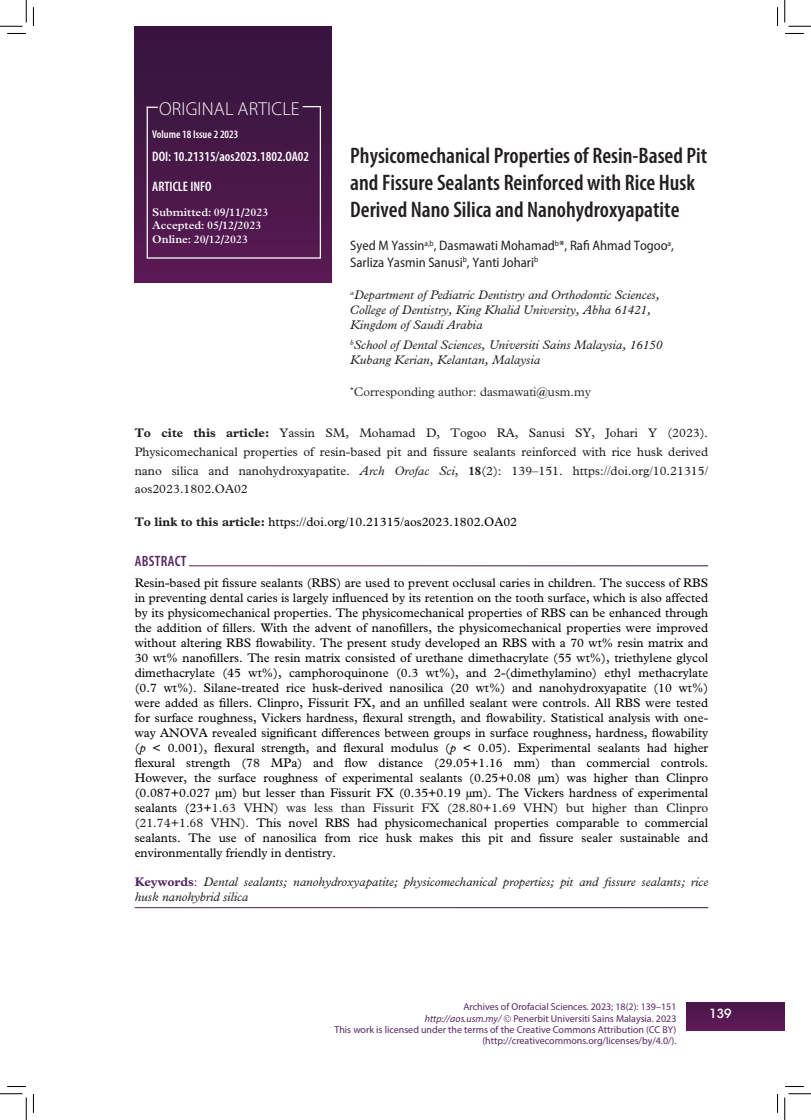
<style>
.page{position:relative;width:811px;height:1120px;background:#fff}
.page>*{position:absolute;margin:0;border:0;box-sizing:border-box;transform-origin:0 0}
.t1{font:600 condensed 22.5px/27px "Myriad Pro";color:#231f20}
.t2{font:300 18.75px "Myriad Pro";letter-spacing:.01em;color:#fff}
.t3{font:600 condensed 15px "Myriad Pro";letter-spacing:.02em;color:#572563}
.t4{font:semi-condensed 13.75px/16.5px "Myriad Pro";color:#231f20}
.t5{font:600 condensed 13.75px/30px "Myriad Pro";color:#fff}
.t6{font:12.5px/15px "Plantin Std";color:#000;text-align:justify}
.t7{font:italic 12.5px/15px "Plantin Std";color:#231f20}
.t8{font:12.5px/18.8px "Plantin Std";color:#231f20;text-align:justify}
.t9{font:300 12.5px "Plantin Std";color:#231f20}
.t10{font:500 12.5px "ITC Avant Garde Std";color:#fff}
.t11{font:600 11.25px/13.5px "Plantin Std";color:#fff}
.t12{font:600 condensed 11.25px "Myriad Pro";color:#fff}
.t13{font:10px/11.2px "Myriad Pro";color:#572563;text-align:right}
.s1{font-weight:700}
.s2{font-style:italic}
.s3{font-weight:700;color:#231f20}
.s4{color:#231f20}
.s5{font-weight:700;font-style:normal;color:#572563}
.s6{font-style:normal;color:#572563}
</style>
<div class="page">
<div style="left:135px;top:26px;width:197px;height:257px;background:linear-gradient(to bottom,#33123c,#5c1e55)"></div>
<div style="left:687px;top:1002px;width:98px;height:28px;background:#541850"></div>
<div style="left:147px;top:106px;width:174px;height:152px;border:1px solid #fff"></div>
<svg style="left:303px;top:106px;width:18px;height:1px"></svg>
<svg style="left:7px;top:33px;width:19px;height:1px"></svg>
<svg style="left:785px;top:33px;width:19px;height:1px"></svg>
<svg style="left:7px;top:1086px;width:19px;height:1px"></svg>
<svg style="left:785px;top:1086px;width:19px;height:1px"></svg>
<svg style="left:33px;top:7px;width:1px;height:19px"></svg>
<svg style="left:33px;top:1094px;width:1px;height:18px"></svg>
<svg style="left:777px;top:7px;width:1px;height:19px"></svg>
<svg style="left:777px;top:1094px;width:1px;height:18px"></svg>
<svg style="left:0;top:0;width:27px;height:27px"></svg>
<svg style="left:0;top:1093px;width:27px;height:26px"></svg>
<svg style="left:785px;top:0;width:26px;height:27px"></svg>
<svg style="left:785px;top:1093px;width:26px;height:26px"></svg>
<h2 class="t2" style="left:159px;top:97px;width:142px">ORIGINAL ARTICLE</h2>
<p class="t12" style="left:152px;top:128px;width:88px">Volume 18 Issue 2 2023</p>
<p class="t5" style="left:152px;top:141px;width:158px">DOI: 10.21315/aos2023.1802.OA02<br>ARTICLE INFO</p>
<p class="t11" style="left:152px;top:205px;width:118px">Submitted: 09/11/2023<br>Accepted: 05/12/2023<br>Online: 20/12/2023</p>
<h1 class="t1" style="left:350px;top:141px;width:359px">Physicomechanical Properties of Resin-Based Pit and Fissure Sealants Reinforced with Rice Husk<br>Derived Nano Silica and Nanohydroxyapatite</h1>
<p class="t4" style="left:350px;top:237px;width:325px">Syed M Yassin<sup>a,b</sup>, Dasmawati Mohamad<sup>b</sup>*, Rafi Ahmad Togoo<sup>a</sup>,<br>Sarliza Yasmin Sanusi<sup>b</sup>, Yanti Johari<sup>b</sup></p>
<p class="t7" style="left:350px;top:287px;width:311px"><sup>a</sup>Department of Pediatric Dentistry and Orthodontic Sciences,<br>College of Dentistry, King Khalid University, Abha 61421,<br>Kingdom of Saudi Arabia</p>
<p class="t7" style="left:350px;top:338px;width:314px"><sup>b</sup>School of Dental Sciences, Universiti Sains Malaysia, 16150<br>Kubang Kerian, Kelantan, Malaysia</p>
<p class="t9" style="left:350px;top:385px;width:242px"><sup>*</sup>Corresponding author: dasmawati@usm.my</p>
<p class="t8" style="left:135px;top:423px;width:575px"><span class="s1">To cite this article:</span> Yassin SM, Mohamad D, Togoo RA, Sanusi SY, Johari Y (2023).<br>Physicomechanical properties of resin-based pit and fissure sealants reinforced with rice husk derived nano silica and nanohydroxyapatite. <span class="s2">Arch Orofac Sci</span>, <span class="s1">18</span>(2): 139–151. https://doi.org/10.21315/ aos2023.1802.OA02</p>
<p class="t6" style="left:135px;top:514px;width:384px"><span class="s3">To link to this article:</span> https://doi.org/10.21315/aos2023.1802.OA02</p>
<p class="t3" style="left:135px;top:552px;width:53px">ABSTRACT</p>
<p class="t6" style="left:135px;top:575px;width:575px">Resin-based pit fissure sealants (RBS) are used to prevent occlusal caries in children. The success of RBS in preventing dental caries is largely influenced by its retention on the tooth surface, which is also affected by its physicomechanical properties. The physicomechanical properties of RBS can be enhanced through the addition of fillers. With the advent of nanofillers, the physicomechanical properties were improved without altering RBS flowability. The present study developed an RBS with a 70 wt% resin matrix and 30 wt% nanofillers. The resin matrix consisted of urethane dimethacrylate (55 wt%), triethylene glycol dimethacrylate (45 wt%), camphoroquinone (0.3 wt%), and 2-(dimethylamino) ethyl methacrylate (0.7 wt%). Silane-treated rice husk-derived nanosilica (20 wt%) and nanohydroxyapatite (10 wt%) were added as fillers. Clinpro, Fissurit FX, and an unfilled sealant were controls. All RBS were tested for surface roughness, Vickers hardness, flexural strength, and flowability. Statistical analysis with one&shy;way ANOVA revealed significant differences between groups in surface roughness, hardness, flowability (<span class="s2">p</span> &lt; 0.001), flexural strength, and flexural modulus (<span class="s2">p</span> &lt; 0.05). Experimental sealants had higher flexural strength (78 MPa) and flow distance (29.05+1.16 mm) than commercial controls.<br>However, the surface roughness of experimental sealants (0.25+0.08 µm) was higher than Clinpro (0.087+0.027 µm) but lesser than Fissurit FX (0.35+0.19 µm). The Vickers hardness of experimental sealants (23+<span class="s4">1.63 VHN) was less than Fissurit FX (28.80+1.69 VHN) but higher than Clinpro (21.74+1.68 VHN).</span> This novel RBS had physicomechanical properties comparable to commercial sealants. The use of nanosilica from rice husk makes this pit and fissure sealer sustainable and environmentally friendly in dentistry.</p>
<p class="t7" style="left:135px;top:873px;width:575px"><span class="s5">Keywords</span><span class="s6">:</span> Dental sealants; nanohydroxyapatite; physicomechanical properties; pit and fissure sealants; rice husk nanohybrid silica</p>
<p class="t13" style="left:335px;top:1001px;width:343px">Archives of Orofacial Sciences. 2023; 18(2): 139–151<br><span class="s2">http://aos.usm.my/</span> Penerbit Universiti Sains Malaysia. 2023<br>This work is licensed under the terms of the Creative Commons Attribution (CC BY) (http://creativecommons.org/licenses/by/4.0/).</p>
<p class="t10" style="left:709px;top:1005px;width:24px">139</p>
</div>
